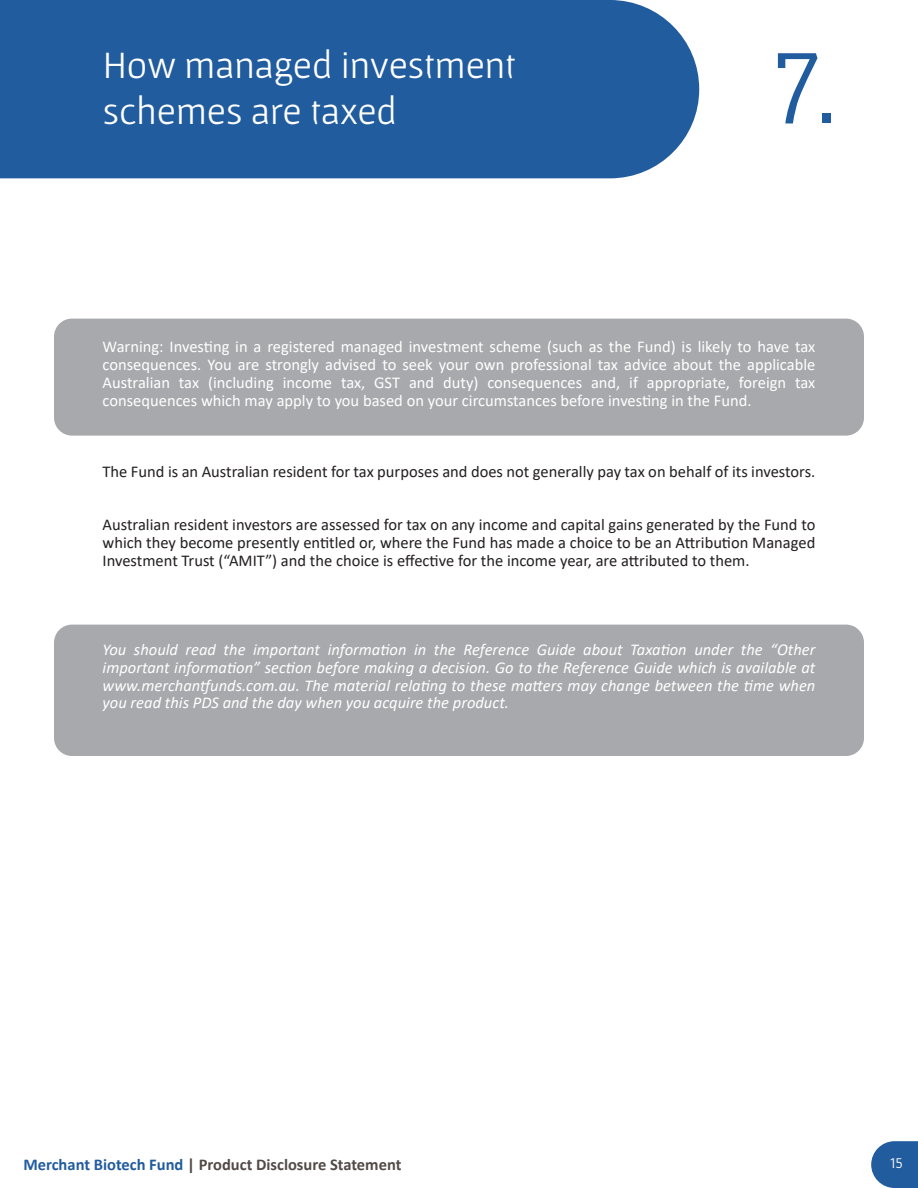
<style>
.page{position:relative;width:918px;height:1188px;background:#fff}
.page>*{position:absolute;margin:0;border:0;box-sizing:border-box;transform-origin:0 0}
.t1{font:105px "Gafata";color:#215c9e}
.t2{font:39px/46.8px "Gafata";color:#fff}
.List_Paragraph{font:16.5px/17.9px "Calibri";color:#231f20;text-align:justify}
.List_Paragraph-2{font:16.5px/17.9px "Calibri";color:#fff;text-align:justify}
.List_Paragraph-3{font:italic 16.5px/17.9px "Calibri";color:#fff;text-align:justify}
.t3{font:700 16.5px "Calibri";color:#524a47}
.t4{font:15px "Gafata";color:#fff}
.s1{color:#215c9e}
</style>
<div class="page">
<svg style="left:871px;top:1141px;width:47px;height:47px;background:#3a6ea9"></svg>
<div style="left:0;top:0;width:699px;height:178px;background:#215c9e"></div>
<div style="left:54px;top:319px;width:810px;height:117px;background:#a8a9ad;border-radius:18px"></div>
<div style="left:54px;top:625px;width:810px;height:131px;background:#a8a9ad;border-radius:18px"></div>
<p class="t2" style="left:103px;top:40px;width:415px">How managed investment schemes are taxed</p>
<p class="t1" style="left:773px;top:26px;width:67px">7.</p>
<p class="List_Paragraph-2" style="left:103px;top:337px;width:714px">Warning: Investing in a registered managed investment scheme (such as the Fund) is likely to have tax consequences. You are strongly advised to seek your own professional tax advice about the applicable Australian tax (including income tax, GST and duty) consequences and, if appropriate, foreign tax consequences which may apply to you based on your circumstances before investing in the Fund.</p>
<p class="List_Paragraph" style="left:103px;top:462px;width:714px">The Fund is an Australian resident for tax purposes and does not generally pay tax on behalf of its investors.</p>
<p class="List_Paragraph" style="left:103px;top:515px;width:714px">Australian resident investors are assessed for tax on any income and capital gains generated by the Fund to which they become presently entitled or, where the Fund has made a choice to be an Attribution Managed Investment Trust (“AMIT”) and the choice is effective for the income year, are attributed to them.</p>
<p class="List_Paragraph-3" style="left:103px;top:640px;width:714px">You should read the important information in the Reference Guide about Taxation under the “Other important information” section before making a decision. Go to the Reference Guide which is available at www.merchantfunds.com.au. The material relating to these matters may change between the time when you read this PDS and the day when you acquire the product.</p>
<p class="t3" style="left:23px;top:1153px;width:380px"><span class="s1">Merchant Biotech Fund</span> | Product Disclosure Statement</p>
<p class="t4" style="left:890px;top:1154px;width:14px">15</p>
</div>
